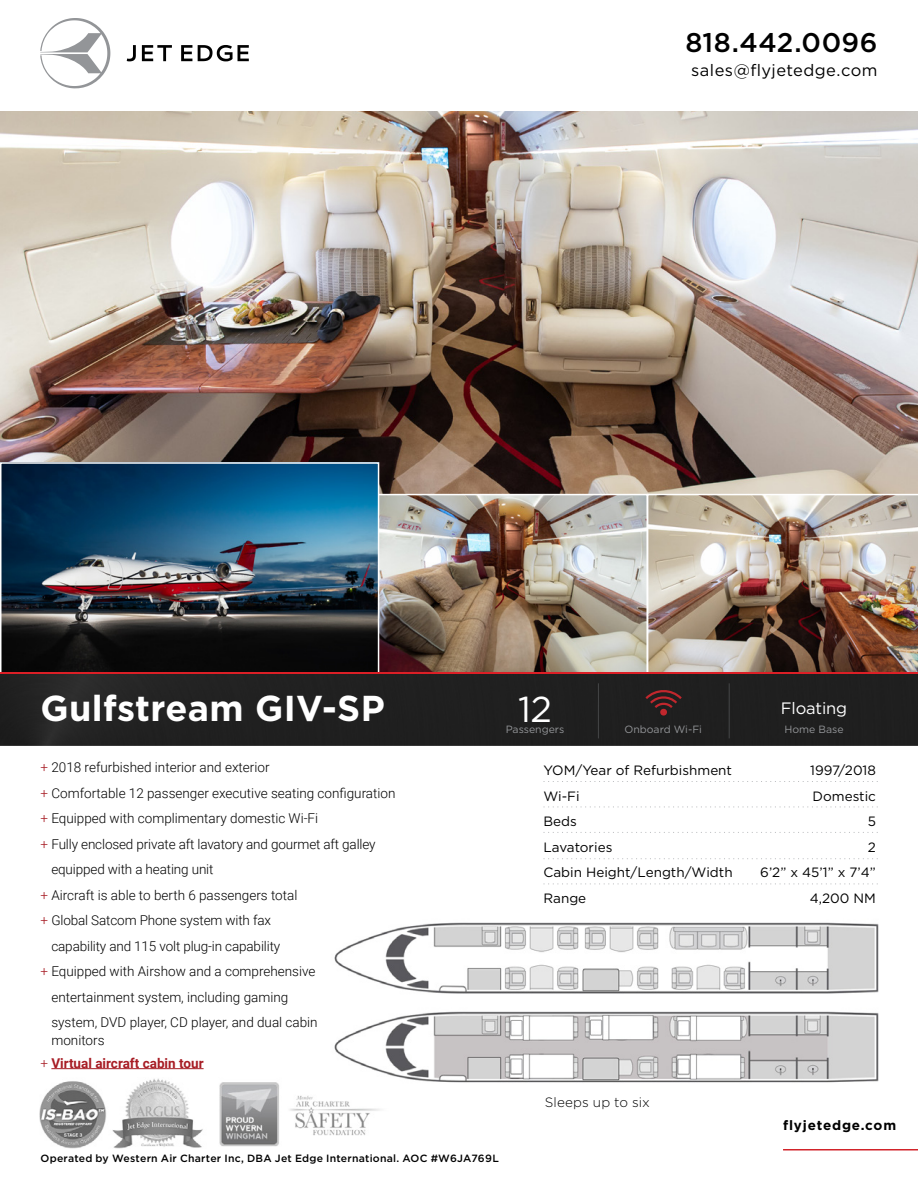
<style>
.page{position:relative;width:918px;height:1188px;background:#fff}
.page>*{position:absolute;margin:0;border:0;box-sizing:border-box;transform-origin:0 0}
.t1{font:700 36px "Gotham";letter-spacing:.01em;color:#fff}
.t2{font:36px "Gotham";color:#fff}
.t3{font:500 27px "Gotham";letter-spacing:.02em;color:#000}
.t4{font:16.5px "Gotham";letter-spacing:.025em;color:#000}
.t5{font:16.5px "Gotham";letter-spacing:-.01em;color:#fff}
.t6{font:300 13.5px "Roboto";color:#000}
.t7{font:13.5px/25.5px "Gotham";color:#000}
.t8{font:700 13.5px/22.5px "Roboto";color:#a71c24}
.t9{font:700 13.5px "Gotham";letter-spacing:.06em;color:#000}
.t10{font:300 13.5px "Gotham";letter-spacing:.01em;color:#000}
.t11{font:500 10.5px "Gotham";letter-spacing:.02em;color:#000}
.t12{font:10.5px "Gotham";color:#939598}
.s1{color:#a71c24}
.s2{font-weight:300;color:#000}
.s3{font-weight:300}
</style>
<div class="page">
<img style="left:0;top:111px;width:918px;height:383px">
<img style="left:379px;top:497px;width:266px;height:175px">
<div style="left:375px;top:494px;width:273px;height:181px;border:2px solid #fff"></div>
<img style="left:647px;top:494px;width:271px;height:178px">
<hr style="left:51px;top:1068px;width:153px;height:1px;background:#a71c24">
<img style="left:3px;top:465px;width:373px;height:207px">
<div style="left:0;top:462px;width:379px;height:247px;border:2px solid #fff"></div>
<div style="left:0;top:674px;width:918px;height:72px;background:#1f1f1f"></div>
<svg style="left:645px;top:688px;width:37px;height:28px"></svg>
<hr style="left:598px;top:683px;width:1px;height:55px;background:#808285">
<hr style="left:729px;top:683px;width:1px;height:55px;background:#808285">
<svg style="left:543px;top:781px;width:335px;height:1px"></svg>
<svg style="left:543px;top:807px;width:335px;height:1px"></svg>
<svg style="left:543px;top:832px;width:335px;height:1px"></svg>
<svg style="left:543px;top:858px;width:335px;height:1px"></svg>
<svg style="left:543px;top:884px;width:335px;height:1px"></svg>
<hr style="left:0;top:672px;width:918px;height:2px;background:#dc1f26">
<img style="left:334px;top:922px;width:545px;height:161px">
<svg style="left:40px;top:18px;width:70px;height:71px"></svg>
<svg style="left:127px;top:45px;width:9px;height:16px"></svg>
<svg style="left:142px;top:45px;width:30px;height:16px"></svg>
<svg style="left:181px;top:45px;width:11px;height:16px"></svg>
<svg style="left:198px;top:45px;width:51px;height:16px"></svg>
<hr style="left:783px;top:1149px;width:135px;height:1px;background:#d2232a">
<img style="left:40px;top:1078px;width:348px;height:71px">
<h2 class="t3" style="left:685px;top:24px;width:194px">818.442.0096</h2>
<p class="t4" style="left:691px;top:59px;width:188px">sales@flyjetedge.com</p>
<h1 class="t1" style="left:40px;top:684px;width:346px">Gulfstream GIV-SP</h1>
<h1 class="t2" style="left:518px;top:686px;width:36px">12</h1>
<p class="t5" style="left:781px;top:697px;width:68px">Floating</p>
<p class="t12" style="left:506px;top:723px;width:60px">Passengers</p>
<p class="t12" style="left:624px;top:723px;width:79px">Onboard Wi-Fi</p>
<p class="t12" style="left:784px;top:723px;width:61px">Home Base</p>
<p class="t6" style="left:40px;top:758px;width:231px"><span class="s1">+</span> 2018 refurbished interior and exterior</p>
<p class="t6" style="left:41px;top:783px;width:357px"><span class="s1">+</span> Comfortable 12 passenger executive seating configuration</p>
<p class="t6" style="left:41px;top:809px;width:279px"><span class="s1">+</span> Equipped with complimentary domestic Wi-Fi</p>
<p class="t6" style="left:41px;top:834px;width:337px"><span class="s1">+</span> Fully enclosed private aft lavatory and gourmet aft galley</p>
<p class="t6" style="left:51px;top:860px;width:164px">equipped with a heating unit</p>
<p class="t6" style="left:41px;top:885px;width:258px"><span class="s1">+</span> Aircraft is able to berth 6 passengers total</p>
<p class="t6" style="left:41px;top:911px;width:232px"><span class="s1">+</span> Global Satcom Phone system with fax</p>
<p class="t6" style="left:51px;top:936px;width:230px">capability and 115 volt plug-in capability</p>
<p class="t6" style="left:41px;top:962px;width:276px"><span class="s1">+</span> Equipped with Airshow and a comprehensive</p>
<p class="t6" style="left:51px;top:987px;width:238px">entertainment system, including gaming</p>
<p class="t6" style="left:51px;top:1013px;width:268px">system, DVD player, CD player, and dual cabin</p>
<p class="t8" style="left:40px;top:1029px;width:165px;text-indent:11px"><span class="s2">monitors<br></span><span class="s3">+</span> Virtual aircraft cabin tour</p>
<p class="t11" style="left:40px;top:1151px;width:460px">Operated by Western Air Charter Inc, DBA Jet Edge International. AOC #W6JA769L</p>
<p class="t7" style="left:543px;top:757px;width:191px">YOM/Year of Refurbishment<br>Wi-Fi<br>Beds<br>Lavatories<br>Cabin Height/Length/Width<br>Range</p>
<p class="t7" style="left:760px;top:757px;width:117px;text-align:right">1997/2018<br>Domestic<br>5<br>2<br>6’2” x 45’1” x 7’4”<br>4,200 NM</p>
<p class="t10" style="left:545px;top:1094px;width:107px">Sleeps up to six</p>
<p class="t9" style="left:783px;top:1117px;width:115px">flyjetedge.com</p>
</div>
